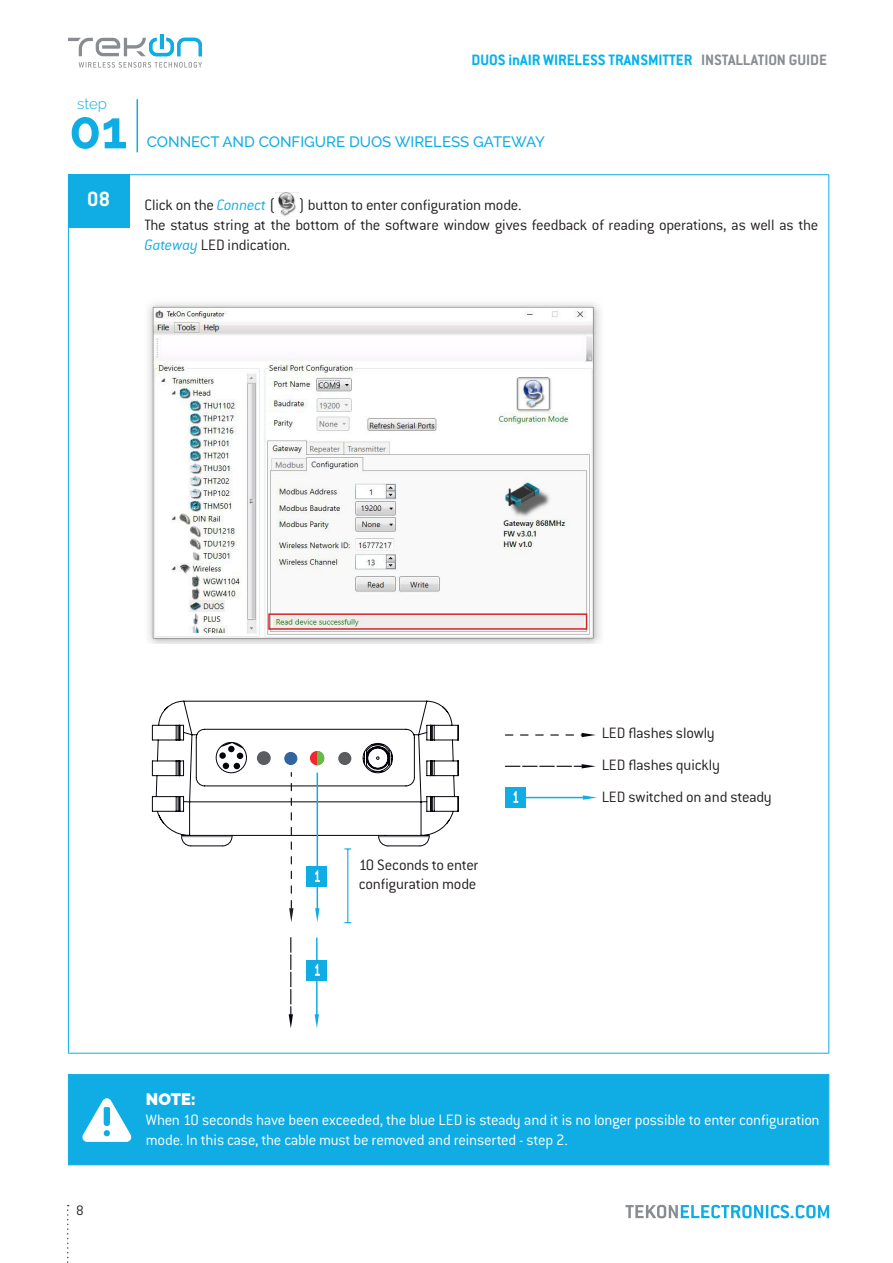
<style>
.page{position:relative;width:893px;height:1263px;background:#fff}
.page>*{position:absolute;margin:0;border:0;box-sizing:border-box;transform-origin:0 0}
.t1{font:700 52.5px "Raleway";color:#0fade4}
.t2{font:700 22.5px "Conduit ITC Pro";color:#fff}
.t3{font:300 16.5px/19.8px "Conduit ITC Pro";letter-spacing:-.015em;color:#241f1f}
.t4{font:300 16.5px/19.8px "Conduit ITC Pro";letter-spacing:-.015em;color:#fff}
.t5{font:700 16.5px "Conduit ITC Pro";color:#00b2ec}
.t6{font:900 16.5px "Raleway";color:#fff}
.t7{font:500 15px "Raleway";color:#0fade4}
.t8{font:300 15px "Raleway";color:#0fade4}
.t9{font:300 15px "Conduit ITC Pro";color:#241f1f}
.s1{color:#898c90}
.s2{font-style:italic;color:#0fade4}
</style>
<div class="page">
<svg style="left:625px;top:1205px;width:204px;height:13px"></svg>
<svg style="left:67px;top:1205px;width:2px;height:58px"></svg>
<svg style="left:68px;top:34px;width:134px;height:22px"></svg>
<svg style="left:79px;top:62px;width:123px;height:6px"></svg>
<hr style="left:137px;top:99px;width:1px;height:53px;background:#0fade4">
<hr style="left:68px;top:174px;width:761px;height:1px;background:#0fade4">
<hr style="left:68px;top:175px;width:1px;height:878px;background:#0fade4">
<hr style="left:828px;top:175px;width:1px;height:878px;background:#0fade4">
<hr style="left:68px;top:1053px;width:761px;height:1px;background:#0fade4">
<div style="left:68px;top:1074px;width:761px;height:91px;background:#0fade4;border:1px solid #0fade4"></div>
<div style="left:68px;top:174px;width:62px;height:53px;background:#0fade4"></div>
<svg style="left:289px;top:938px;width:4px;height:90px"></svg>
<hr style="left:316px;top:938px;width:2px;height:83px;background:#0fade4">
<svg style="left:315px;top:1014px;width:4px;height:14px"></svg>
<div style="left:306px;top:960px;width:21px;height:21px;background:#0fade4"></div>
<svg style="left:315px;top:964px;width:5px;height:12px"></svg>
<svg style="left:152px;top:700px;width:307px;height:223px"></svg>
<svg style="left:505px;top:733px;width:91px;height:4px"></svg>
<svg style="left:505px;top:764px;width:91px;height:4px"></svg>
<hr style="left:507px;top:797px;width:83px;height:1px;background:#0fade4">
<svg style="left:583px;top:795px;width:14px;height:5px"></svg>
<div style="left:505px;top:787px;width:21px;height:21px;background:#0fade4"></div>
<svg style="left:513px;top:791px;width:5px;height:12px"></svg>
<img style="left:148px;top:302px;width:453px;height:341px">
<div style="left:268px;top:613px;width:319px;height:17px;border:2px solid #d42429"></div>
<img style="left:278px;top:193px;width:18px;height:23px">
<svg style="left:82px;top:1098px;width:49px;height:44px"></svg>
<p class="t8" style="left:77px;top:95px;width:31px">step</p>
<h1 class="t1" style="left:69px;top:100px;width:60px">01</h1>
<h2 class="t2" style="left:87px;top:186px;width:25px">08</h2>
<p class="t5" style="left:471px;top:51px;width:357px">DUOS inAIR WIRELESS TRANSMITTER <span class="s1">INSTALLATION GUIDE</span></p>
<p class="t7" style="left:147px;top:133px;width:400px">CONNECT AND CONFIGURE DUOS WIRELESS GATEWAY</p>
<p class="t3" style="left:145px;top:195px;width:675px;text-indent:154px">) button to enter configuration mode.<br>The status string at the bottom of the software window gives feedback of reading operations, as well as the<br><span class="s2">Gateway</span> LED indication.</p>
<p class="t3" style="left:145px;top:195px;width:133px">Click on the <span class="s2">Connect</span> (</p>
<p class="t3" style="left:359px;top:855px;width:121px">10 Seconds to enter configuration mode</p>
<p class="t3" style="left:602px;top:717px;width:172px;line-height:31.8px">LED flashes slowly<br>LED flashes quickly<br>LED switched on and steady</p>
<p class="t9" style="left:76px;top:1202px;width:9px">8</p>
<p class="t6" style="left:146px;top:1090px;width:52px">NOTE:</p>
<p class="t4" style="left:146px;top:1110px;width:675px">When 10 seconds have been exceeded, the blue LED is steady and it is no longer possible to enter configuration mode. In this case, the cable must be removed and reinserted - step 2.</p>
</div>
